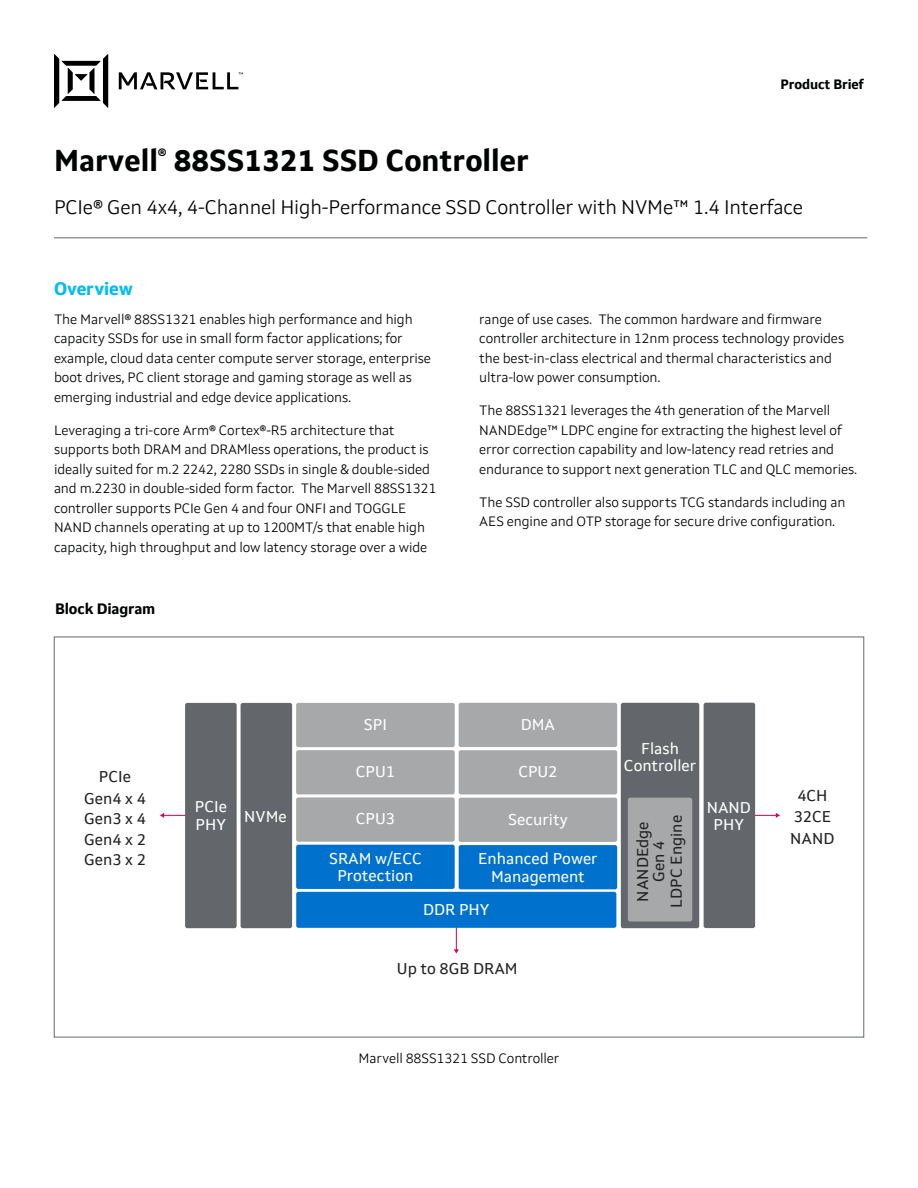
<style>
.page{position:relative;width:918px;height:1188px;background:#fff}
.page>*{position:absolute;margin:0;border:0;box-sizing:border-box;transform-origin:0 0}
.t1{font:700 30px "Setimo";color:#000302}
.Subtitle{font:300 19.5px "Setimo";letter-spacing:-.01em;color:#000302}
.t2{font:700 18px "Setimo";letter-spacing:-.01em;color:#00bcf2}
.t3{font:15.6px/17.4px "Setimo";color:#fff;text-align:center}
.t4{font:15.6px/20.9px "Setimo";color:#212322;text-align:center}
.t5{font:700 15px "Setimo";letter-spacing:-.01em;color:#000302}
.t6{font:300 13.5px/19.5px "Setimo";letter-spacing:-.01em;color:#000302}
.t7{font:700 13.5px "Setimo";letter-spacing:-.01em;color:#000302}
</style>
<div class="page">
<svg style="left:54px;top:54px;width:189px;height:54px"></svg>
<hr style="left:54px;top:238px;width:813px;height:1px;background:#64696f">
<hr style="left:456px;top:903px;width:1px;height:47px;background:#e0004d">
<svg style="left:454px;top:949px;width:5px;height:5px"></svg>
<hr style="left:730px;top:815px;width:47px;height:1px;background:#e0004d">
<svg style="left:776px;top:813px;width:4px;height:5px"></svg>
<hr style="left:163px;top:815px;width:47px;height:1px;background:#e0004d">
<svg style="left:160px;top:813px;width:4px;height:5px"></svg>
<div style="left:185px;top:703px;width:52px;height:225px;background:#63666a;border-radius:2px"></div>
<div style="left:241px;top:703px;width:51px;height:225px;background:#63666a;border-radius:2px"></div>
<div style="left:621px;top:703px;width:78px;height:225px;background:#63666a;border-radius:2px"></div>
<div style="left:628px;top:798px;width:64px;height:124px;background:#a7a8a9;border-radius:2px"></div>
<div style="left:704px;top:703px;width:51px;height:225px;background:#63666a;border-radius:2px"></div>
<div style="left:296px;top:892px;width:320px;height:36px;background:#0072ce;border-radius:2px"></div>
<div style="left:296px;top:703px;width:159px;height:44px;background:#a7a8a9;border-radius:2px"></div>
<div style="left:296px;top:750px;width:159px;height:44px;background:#a7a8a9;border-radius:2px"></div>
<div style="left:459px;top:750px;width:158px;height:44px;background:#a7a8a9;border-radius:2px"></div>
<div style="left:459px;top:703px;width:158px;height:44px;background:#a7a8a9;border-radius:2px"></div>
<div style="left:459px;top:798px;width:158px;height:44px;background:#a7a8a9;border-radius:2px"></div>
<div style="left:296px;top:797px;width:159px;height:45px;background:#a7a8a9;border-radius:2px"></div>
<div style="left:459px;top:845px;width:158px;height:44px;background:#0072ce;border-radius:2px"></div>
<div style="left:296px;top:845px;width:159px;height:44px;background:#0072ce;border-radius:2px"></div>
<p class="t7" style="left:781px;top:76px;width:85px">Product Brief</p>
<h1 class="t1" style="left:54px;top:143px;width:477px">Marvell<sup>®</sup> 88SS1321 SSD Controller</h1>
<h2 class="Subtitle" style="left:54px;top:195px;width:751px">PCIe® Gen 4x4, 4-Channel High-Performance SSD Controller with NVMe™ 1.4 Interface</h2>
<h3 class="t2" style="left:54px;top:277px;width:81px">Overview</h3>
<p class="t6" style="left:54px;top:309px;width:378px">The Marvell® 88SS1321 enables high performance and high capacity SSDs for use in small form factor applications; for example, cloud data center compute server storage, enterprise boot drives, PC client storage and gaming storage as well as emerging industrial and edge device applications.</p>
<p class="t6" style="left:54px;top:420px;width:384px">Leveraging a tri-core Arm® Cortex®-R5 architecture that supports both DRAM and DRAMless operations, the product is ideally suited for m.2 2242, 2280 SSDs in single &amp; double-sided and m.2230 in double-sided form factor. The Marvell 88SS1321 controller supports PCIe Gen 4 and four ONFI and TOGGLE NAND channels operating at up to 1200MT/s that enable high capacity, high throughput and low latency storage over a wide</p>
<h3 class="t5" style="left:55px;top:600px;width:102px">Block Diagram</h3>
<p class="t6" style="left:479px;top:309px;width:366px">range of use cases. The common hardware and firmware controller architecture in 12nm process technology provides the best-in-class electrical and thermal characteristics and ultra-low power consumption.</p>
<p class="t6" style="left:479px;top:401px;width:380px">The 88SS1321 leverages the 4th generation of the Marvell NANDEdge™ LDPC engine for extracting the highest level of error correction capability and low-latency read retries and endurance to support next generation TLC and QLC memories.</p>
<p class="t6" style="left:479px;top:492px;width:368px">The SSD controller also supports TCG standards including an<br>AES engine and OTP storage for secure drive configuration.</p>
<p class="t4" style="left:84px;top:766px;width:63px">PCIe<br>Gen4 x 4<br>Gen3 x 4<br>Gen4 x 2<br>Gen3 x 2</p>
<p class="t3" style="left:195px;top:797px;width:34px;line-height:18.1px;text-align:left">PCIe<br>PHY</p>
<p class="t3" style="left:244px;top:807px;width:44px">NVMe</p>
<p class="t3" style="left:364px;top:716px;width:25px">SPI</p>
<p class="t3" style="left:356px;top:763px;width:41px">CPU1</p>
<p class="t3" style="left:518px;top:763px;width:41px">CPU2</p>
<p class="t3" style="left:521px;top:715px;width:36px">DMA</p>
<p class="t3" style="left:356px;top:810px;width:41px">CPU3</p>
<p class="t3" style="left:329px;top:849px;width:94px">SRAM w/ECC</p>
<p class="t3" style="left:478px;top:850px;width:121px">Enhanced Power</p>
<p class="t3" style="left:337px;top:867px;width:78px">Protection</p>
<p class="t3" style="left:491px;top:867px;width:95px">Management</p>
<p class="t3" style="left:508px;top:810px;width:61px">Security</p>
<p class="t3" style="left:423px;top:900px;width:68px">DDR PHY</p>
<p class="t4" style="left:397px;top:958px;width:122px">Up to 8GB DRAM</p>
<p class="t3" style="left:624px;top:739px;width:74px">Flash<br>Controller</p>
<p class="t4" style="left:634px;top:902px;width:82px;line-height:16.2px;rotate:-90deg">NANDEdge<br>Gen 4</p>
<p class="t4" style="left:666px;top:908px;width:94px;rotate:-90deg">LDPC Engine</p>
<p class="t3" style="left:707px;top:799px;width:46px">NAND<br>PHY</p>
<p class="t6" style="left:359px;top:1049px;width:202px">Marvell 88SS1321 SSD Controller</p>
<p class="t4" style="left:790px;top:785px;width:46px;line-height:21.3px">4CH<br>32CE<br>NAND</p>
</div>
